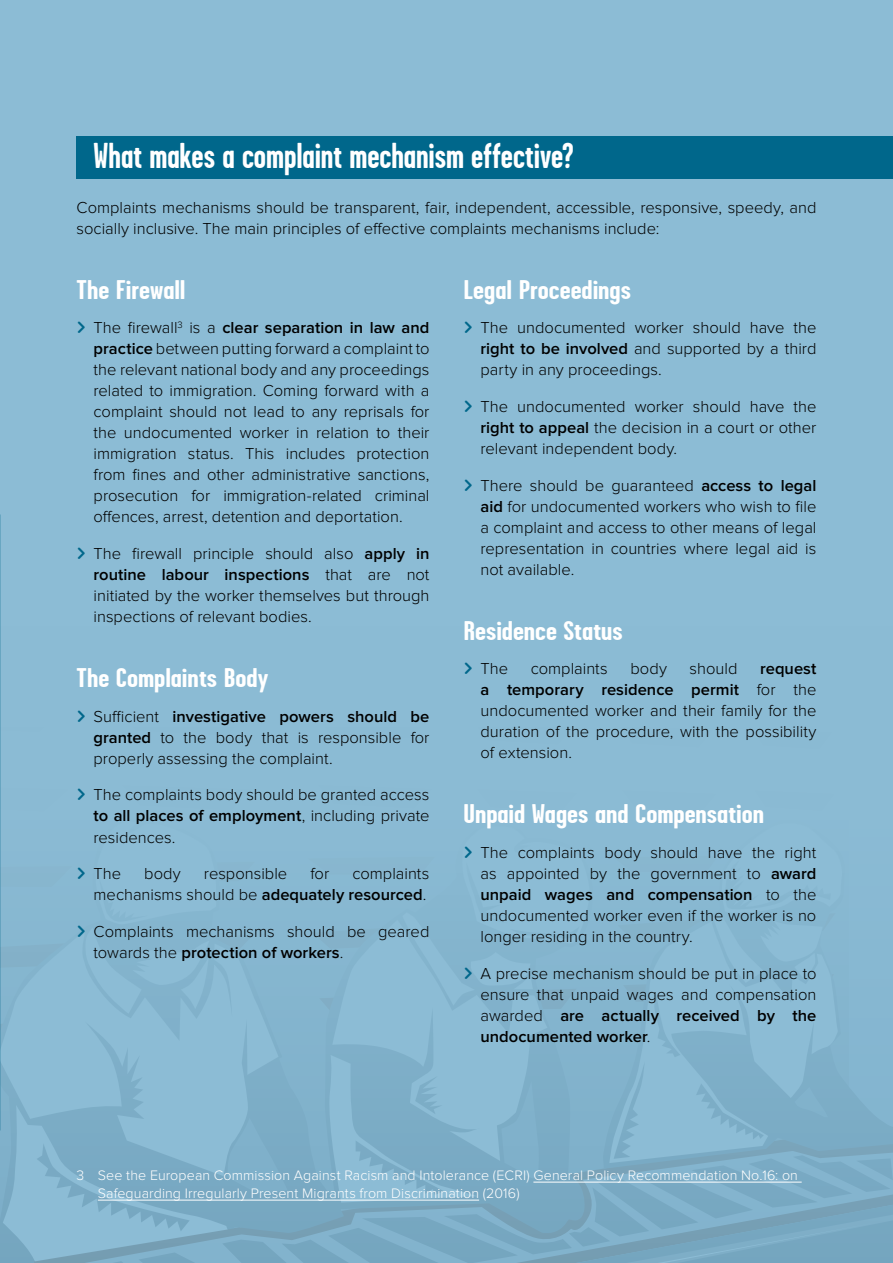
<style>
.page{position:relative;width:893px;height:1263px;background:#8cbcd5}
.page>*{position:absolute;margin:0;border:0;box-sizing:border-box;transform-origin:0 0}
.t1{font:700 36px "Garage Gothic";letter-spacing:-.005em;color:#fff}
.t2{font:700 27px "Garage Gothic";color:#fff;scale:1.2 1}
.t3{font:300 16.5px/21px "Proxima Nova";color:#000;text-align:justify}
.t4{font:300 14.25px/18px "Proxima Nova";letter-spacing:.01em;color:#fff}
.s1{font-family:"Quicksand";font-weight:700;color:#00678b}
.s2{font-weight:600}
</style>
<div class="page">
<hr style="left:0;top:0;width:1px;height:1263px;background:#e9dfc3">
<svg style="left:0;top:708px;width:893px;height:555px"></svg>
<div style="left:77px;top:136px;width:816px;height:43px;background:#00678b"></div>
<hr style="left:533px;top:1182px;width:269px;height:1px;background:#fff">
<hr style="left:98px;top:1200px;width:381px;height:1px;background:#fff">
<h1 class="t1" style="left:94px;top:137px;width:482px">What makes a complaint mechanism effective?</h1>
<p class="t3" style="left:77px;top:197px;width:741px">Complaints mechanisms should be transparent, fair, independent, accessible, responsive, speedy, and socially inclusive. The main principles of effective complaints mechanisms include:</p>
<h2 class="t2" style="left:77px;top:275px;width:92px">The Firewall</h2>
<p class="t3" style="left:94px;top:318px;width:337px;text-indent:-17px"><span class="s1">&gt;</span> The firewall<sup>3</sup> is a <span class="s2">clear separation in law and practice</span> between putting forward a complaint to the relevant national body and any proceedings related to immigration. Coming forward with a complaint should not lead to any reprisals for the undocumented worker in relation to their immigration status. This includes protection from fines and other administrative sanctions, prosecution for immigration-related criminal offences, arrest, detention and deportation.</p>
<p class="t3" style="left:94px;top:544px;width:337px;text-indent:-17px"><span class="s1">&gt;</span> The firewall principle should also <span class="s2">apply in routine labour inspections</span> that are not initiated by the worker themselves but through inspections of relevant bodies.</p>
<h2 class="t2" style="left:77px;top:664px;width:161px">The Complaints Body</h2>
<p class="t3" style="left:94px;top:706px;width:337px;text-indent:-17px"><span class="s1">&gt;</span> Sufficient <span class="s2">investigative powers should be granted</span> to the body that is responsible for properly assessing the complaint.</p>
<p class="t3" style="left:94px;top:785px;width:337px;text-indent:-17px"><span class="s1">&gt;</span> The complaints body should be granted access <span class="s2">to all places of employment</span>, including private residences.</p>
<p class="t3" style="left:77px;top:864px;width:46px"><span class="s1">&gt;</span> The</p>
<p class="t3" style="left:144px;top:864px;width:38px">body</p>
<p class="t3" style="left:204px;top:864px;width:85px">responsible</p>
<p class="t3" style="left:310px;top:864px;width:20px">for</p>
<p class="t3" style="left:94px;top:864px;width:337px;text-align:right">complaints<br>mechanisms should be <span class="s2">adequately resourced</span>.</p>
<p class="t3" style="left:94px;top:921px;width:337px;text-indent:-17px"><span class="s1">&gt;</span> Complaints mechanisms should be geared towards the <span class="s2">protection of workers</span>.</p>
<h2 class="t2" style="left:463px;top:275px;width:141px">Legal Proceedings</h2>
<p class="t3" style="left:480px;top:318px;width:337px;text-indent:-17px"><span class="s1">&gt;</span> The undocumented worker should have the <span class="s2">right to be involved</span> and supported by a third party in any proceedings.</p>
<p class="t3" style="left:480px;top:397px;width:337px;text-indent:-17px"><span class="s1">&gt;</span> The undocumented worker should have the <span class="s2">right to appeal</span> the decision in a court or other relevant independent body.</p>
<p class="t3" style="left:480px;top:475px;width:337px;text-indent:-17px"><span class="s1">&gt;</span> There should be guaranteed <span class="s2">access to legal aid</span> for undocumented workers who wish to file a complaint and access to other means of legal representation in countries where legal aid is not available.</p>
<h2 class="t2" style="left:463px;top:616px;width:134px">Residence Status</h2>
<p class="t3" style="left:463px;top:659px;width:46px"><span class="s1">&gt;</span> The</p>
<p class="t3" style="left:531px;top:659px;width:79px">complaints</p>
<p class="t3" style="left:630px;top:659px;width:38px">body</p>
<p class="t3" style="left:690px;top:659px;width:49px">should</p>
<p class="t3" style="left:480px;top:659px;width:337px;text-indent:280px"><span class="s2">request a temporary residence permit</span> for the undocumented worker and their family for the duration of the procedure, with the possibility of extension.</p>
<h2 class="t2" style="left:463px;top:800px;width:252px">Unpaid Wages and Compensation</h2>
<p class="t3" style="left:480px;top:842px;width:337px;text-indent:-17px"><span class="s1">&gt;</span> The complaints body should have the right as appointed by the government to <span class="s2">award unpaid wages and compensation</span> to the undocumented worker even if the worker is no longer residing in the country.</p>
<p class="t3" style="left:480px;top:963px;width:337px;text-indent:-17px"><span class="s1">&gt;</span> A precise mechanism should be put in place to ensure that unpaid wages and compensation awarded <span class="s2">are actually received by the undocumented worker</span>.</p>
<p class="t4" style="left:98px;top:1167px;width:702px;text-indent:-21px">3 See the European Commission Against Racism and Intolerance (ECRI) General Policy Recommendation No.16: on<br>Safeguarding Irregularly Present Migrants from Discrimination (2016)</p>
</div>
